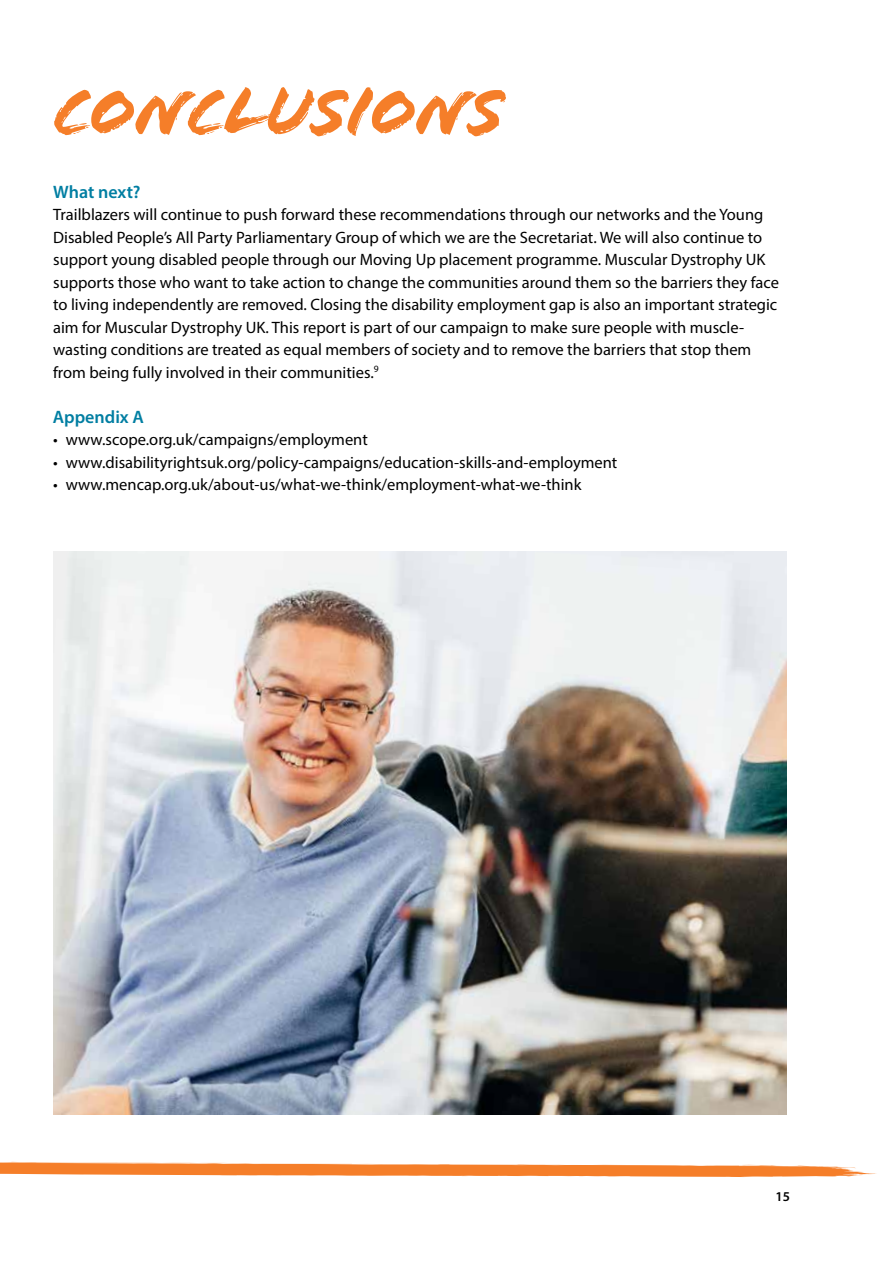
<style>
.page{position:relative;width:893px;height:1263px;background:#fff}
.page>*{position:absolute;margin:0;border:0;box-sizing:border-box;transform-origin:0 0}
.t1{font:72px "Flood Std";letter-spacing:-.02em;color:#f57e29}
.t2{font:600 18px "Myriad Pro";color:#007ea2}
.t3{font:16.5px/22.5px "Myriad Pro";color:#000}
.t4{font:600 13.5px "Myriad Pro";color:#000}
</style>
<div class="page">
<svg style="left:0;top:1161px;width:877px;height:16px"></svg>
<img style="left:53px;top:552px;width:734px;height:562px">
<h1 class="t1" style="left:53px;top:70px;width:454px">CONCLUSIONS</h1>
<p class="t2" style="left:53px;top:180px;width:89px">What next?</p>
<p class="t3" style="left:53px;top:203px;width:727px">Trailblazers will continue to push forward these recommendations through our networks and the Young Disabled People’s All Party Parliamentary Group of which we are the Secretariat. We will also continue to support young disabled people through our Moving Up placement programme. Muscular Dystrophy UK supports those who want to take action to change the communities around them so the barriers they face to living independently are removed. Closing the disability employment gap is also an important strategic aim for Muscular Dystrophy UK. This report is part of our campaign to make sure people with muscle&shy;wasting conditions are treated as equal members of society and to remove the barriers that stop them from being fully involved in their communities.<sup>9</sup></p>
<p class="t2" style="left:53px;top:405px;width:93px">Appendix A</p>
<p class="t3" style="left:53px;top:428px;width:316px">• www.scope.org.uk/campaigns/employment</p>
<p class="t3" style="left:53px;top:451px;width:566px">• www.disabilityrightsuk.org/policy-campaigns/education-skills-and-employment</p>
<p class="t3" style="left:53px;top:473px;width:530px">• www.mencap.org.uk/about-us/what-we-think/employment-what-we-think</p>
<p class="t4" style="left:776px;top:1188px;width:16px">15</p>
</div>
